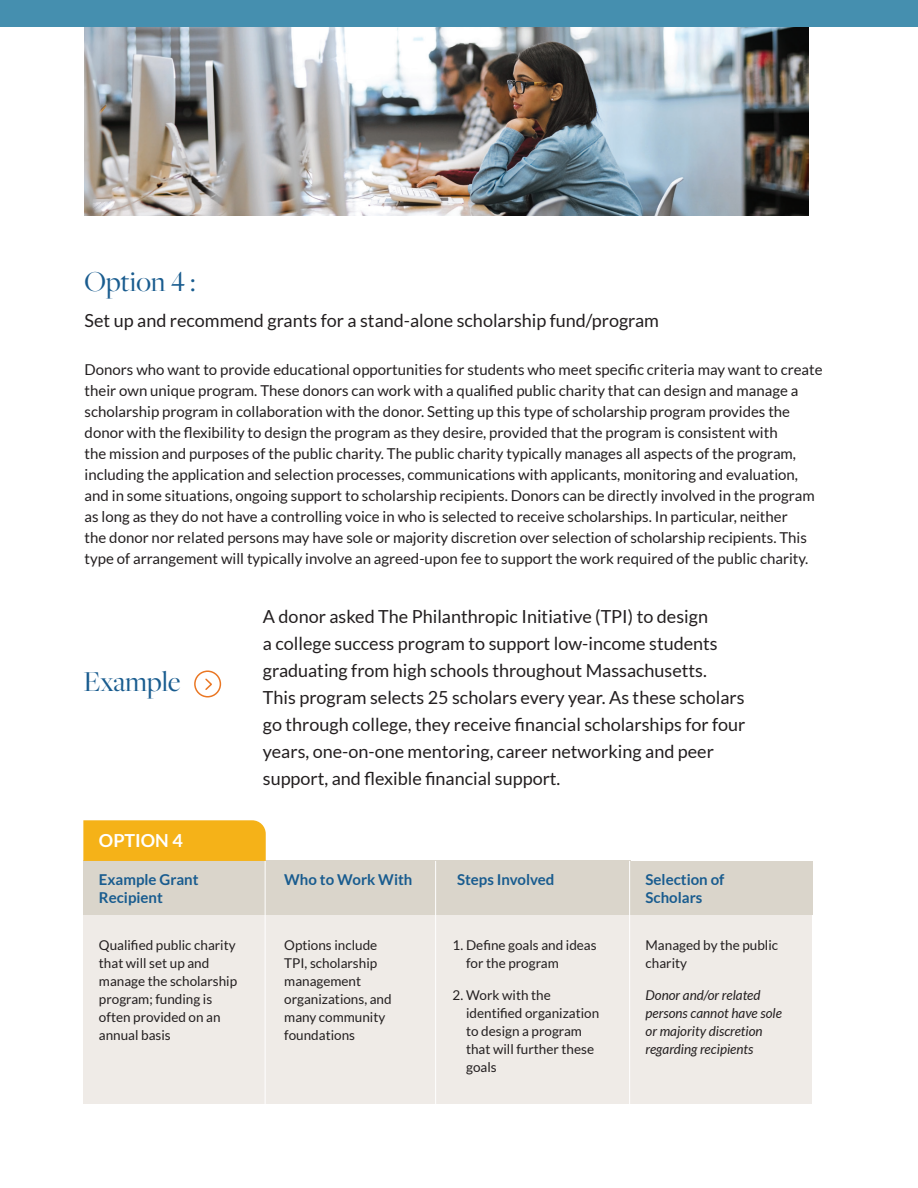
<style>
.page{position:relative;width:918px;height:1188px;background:#fff}
.page>*{position:absolute;margin:0;border:0;box-sizing:border-box;transform-origin:0 0}
.t1{font:30px "Freight Big Pro";color:#195c8f}
.t2{font:18px/27px "Lato";color:#231f20}
.t3{font:700 18px "Lato";color:#fff}
.t4{font:15px/21px "Lato";color:#231f20}
.t5{font:700 15px/18px "Lato";color:#195c8f}
.t6{font:13.5px/18px "Lato";color:#231f20}
.t7{font:italic 13.5px/18px "Lato";color:#231f20}
</style>
<div class="page">
<div style="left:0;top:0;width:918px;height:27px;background:#458faf"></div>
<div style="left:83px;top:915px;width:729px;height:188px;background:#efebe7"></div>
<div style="left:83px;top:861px;width:183px;height:54px;background:#dad5cb"></div>
<div style="left:266px;top:861px;width:182px;height:54px;background:#dad5cb"></div>
<div style="left:448px;top:861px;width:182px;height:54px;background:#dad5cb"></div>
<div style="left:630px;top:861px;width:182px;height:54px;background:#dad5cb"></div>
<div style="left:194px;top:670px;width:27px;height:28px;border:2px solid #ea7724;border-radius:50%"></div>
<svg style="left:205px;top:678px;width:7px;height:12px"></svg>
<div style="left:83px;top:820px;width:183px;height:41px;background:#f5b218"></div>
<hr style="left:265px;top:861px;width:1px;height:327px;background:#fff">
<hr style="left:435px;top:861px;width:1px;height:327px;background:#fff">
<hr style="left:629px;top:861px;width:1px;height:327px;background:#fff">
<img style="left:85px;top:27px;width:724px;height:188px">
<h1 class="t1" style="left:85px;top:262px;width:113px">Option 4 :</h1>
<p class="t2" style="left:85px;top:307px;width:576px">Set up and recommend grants for a stand-alone scholarship fund/program</p>
<p class="t4" style="left:85px;top:359px;width:740px">Donors who want to provide educational opportunities for students who meet specific criteria may want to create their own unique program. These donors can work with a qualified public charity that can design and manage a scholarship program in collaboration with the donor. Setting up this type of scholarship program provides the donor with the flexibility to design the program as they desire, provided that the program is consistent with<br>the mission and purposes of the public charity. The public charity typically manages all aspects of the program, including the application and selection processes, communications with applicants, monitoring and evaluation, and in some situations, ongoing support to scholarship recipients. Donors can be directly involved in the program as long as they do not have a controlling voice in who is selected to receive scholarships. In particular, neither<br>the donor nor related persons may have sole or majority discretion over selection of scholarship recipients. This type of arrangement will typically involve an agreed-upon fee to support the work required of the public charity.</p>
<h1 class="t1" style="left:83px;top:662px;width:99px">Example</h1>
<p class="t3" style="left:99px;top:830px;width:85px">OPTION 4</p>
<p class="t5" style="left:99px;top:871px;width:101px">Example Grant<br>Recipient</p>
<p class="t6" style="left:99px;top:936px;width:140px">Qualified public charity that will set up and manage the scholarship program; funding is often provided on an annual basis</p>
<p class="t2" style="left:263px;top:603px;width:484px">A donor asked The Philanthropic Initiative (TPI) to design<br>a college success program to support low-income students graduating from high schools throughout Massachusetts.<br>This program selects 25 scholars every year. As these scholars go through college, they receive financial scholarships for four years, one-on-one mentoring, career networking and peer support, and flexible financial support.</p>
<p class="t5" style="left:284px;top:871px;width:130px">Who to Work With</p>
<p class="t5" style="left:457px;top:871px;width:99px">Steps Involved</p>
<p class="t5" style="left:646px;top:871px;width:80px">Selection of<br>Scholars</p>
<p class="t6" style="left:284px;top:936px;width:109px">Options include<br>TPI, scholarship management organizations, and many community foundations</p>
<p class="t6" style="left:466px;top:936px;width:132px;text-indent:-14px">1. Define goals and ideas for the program</p>
<p class="t6" style="left:646px;top:936px;width:134px">Managed by the public charity</p>
<p class="t7" style="left:646px;top:986px;width:138px">Donor and/or related persons cannot have sole or majority discretion regarding recipients</p>
<p class="t6" style="left:466px;top:986px;width:135px;text-indent:-14px">2. Work with the identified organization to design a program that will further these goals</p>
</div>
